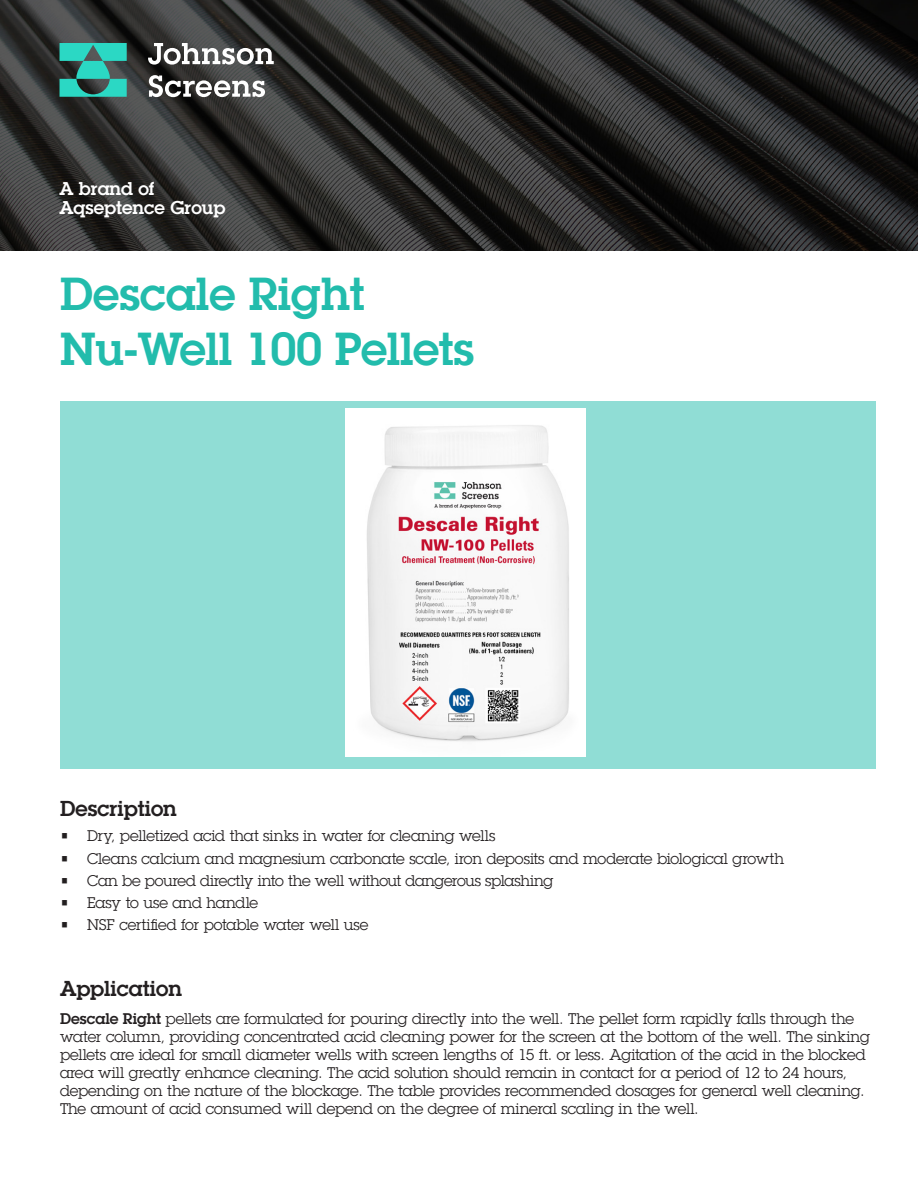
<style>
.page{position:relative;width:918px;height:1188px;background:#fff}
.page>*{position:absolute;margin:0;border:0;box-sizing:border-box;transform-origin:0 0}
.Grey_headings_-_caps{font:600 45px "Lubalin Graph Std";letter-spacing:-.01em;color:#22bcac}
.Subhead_op2_-_BODY{font:600 21px "Lubalin Graph Std";color:#231f20}
.t1{font:600 18px/20px "Lubalin Graph Std";color:#fff}
.Body_copy{font:15px/18px "Lubalin Graph Std";letter-spacing:-.01em;color:#231f20}
.s1{font-weight:600}
</style>
<div class="page">
<div style="left:60px;top:402px;width:815px;height:367px;background:#90ddd5"></div>
<img style="left:346px;top:409px;width:239px;height:347px">
<img style="left:0;top:0;width:918px;height:250px">
<svg style="left:148px;top:43px;width:126px;height:54px"></svg>
<svg style="left:60px;top:43px;width:67px;height:54px;background:#31a194"></svg>
<p class="t1" style="left:60px;top:178px;width:167px">A brand of<br>Aqseptence Group</p>
<p class="Grey_headings_-_caps" style="left:60px;top:264px;width:307px">Descale Right</p>
<p class="Grey_headings_-_caps" style="left:60px;top:319px;width:416px">Nu-Well 100 Pellets</p>
<p class="Subhead_op2_-_BODY" style="left:60px;top:795px;width:118px">Description</p>
<p class="Body_copy" style="left:60px;top:827px;width:437px">• Dry, pelletized acid that sinks in water for cleaning wells</p>
<p class="Body_copy" style="left:60px;top:849px;width:726px">• Cleans calcium and magnesium carbonate scale, iron deposits and moderate biological growth</p>
<p class="Body_copy" style="left:60px;top:871px;width:495px">• Can be poured directly into the well without dangerous splashing</p>
<p class="Body_copy" style="left:60px;top:894px;width:200px">• Easy to use and handle</p>
<p class="Body_copy" style="left:60px;top:916px;width:310px">• NSF certified for potable water well use</p>
<p class="Subhead_op2_-_BODY" style="left:60px;top:975px;width:123px">Application</p>
<p class="Body_copy" style="left:60px;top:1009px;width:811px"><span class="s1">Descale Right</span> pellets are formulated for pouring directly into the well. The pellet form rapidly falls through the water column, providing concentrated acid cleaning power for the screen at the bottom of the well. The sinking pellets are ideal for small diameter wells with screen lengths of 15 ft. or less. Agitation of the acid in the blocked area will greatly enhance cleaning. The acid solution should remain in contact for a period of 12 to 24 hours, depending on the nature of the blockage. The table provides recommended dosages for general well cleaning.<br>The amount of acid consumed will depend on the degree of mineral scaling in the well.</p>
</div>
